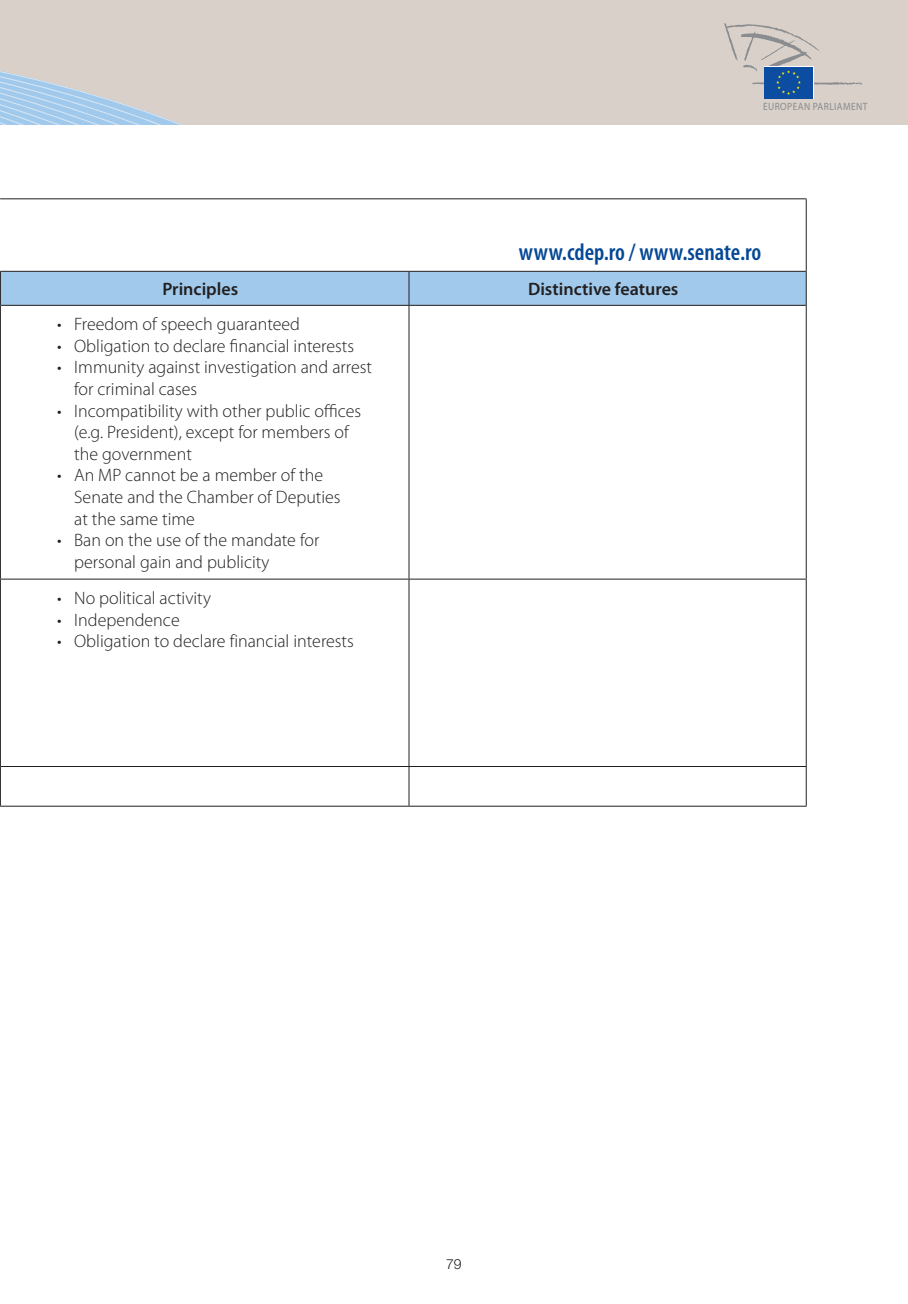
<style>
.page{position:relative;width:908px;height:1304px;background:#fff}
.page>*{position:absolute;margin:0;border:0;box-sizing:border-box;transform-origin:0 0}
.t1{font:600 condensed 24px "Myriad Pro";letter-spacing:.025em;color:#054895}
.t2{font:300 18px/21.6px "Myriad Pro";color:#231f20}
.t3{font:600 18px "Myriad Pro";color:#231f20}
.t4{font:300 14px "Helvetica Neue LT Std";color:#231f20}
.t5{font:10.6px "Myriad Pro";letter-spacing:.045em;color:#8a8c8f;scale:.9 1}
</style>
<div class="page">
<div style="left:0;top:0;width:907px;height:125px;background:#d8d0c9"></div>
<svg style="left:763px;top:95px;width:49px;height:4px"></svg>
<div style="left:764px;top:67px;width:48px;height:31px;background:#0d4da1"></div>
<svg style="left:723px;top:23px;width:139px;height:72px;background:#b7b9be"></svg>
<hr style="left:805px;top:199px;width:1px;height:72px;background:#231f20">
<hr style="left:0;top:198px;width:409px;height:1px;background:#231f20">
<hr style="left:409px;top:198px;width:397px;height:1px;background:#231f20">
<hr style="left:409px;top:271px;width:397px;height:1px;background:#231f20">
<hr style="left:805px;top:272px;width:1px;height:33px;background:#231f20">
<div style="left:0;top:271px;width:805px;height:34px;background:#a0c9eb"></div>
<hr style="left:0;top:305px;width:409px;height:1px;background:#231f20">
<hr style="left:0;top:306px;width:1px;height:273px;background:#231f20">
<hr style="left:409px;top:305px;width:397px;height:1px;background:#231f20">
<hr style="left:408px;top:306px;width:1px;height:273px;background:#231f20">
<hr style="left:805px;top:306px;width:1px;height:273px;background:#231f20">
<hr style="left:0;top:579px;width:409px;height:1px;background:#231f20">
<hr style="left:0;top:579px;width:1px;height:187px;background:#231f20">
<hr style="left:409px;top:579px;width:397px;height:1px;background:#231f20">
<hr style="left:408px;top:579px;width:1px;height:187px;background:#231f20">
<hr style="left:805px;top:579px;width:1px;height:187px;background:#231f20">
<hr style="left:0;top:766px;width:409px;height:1px;background:#231f20">
<hr style="left:0;top:767px;width:1px;height:39px;background:#231f20">
<hr style="left:409px;top:766px;width:397px;height:1px;background:#231f20">
<hr style="left:408px;top:767px;width:1px;height:39px;background:#231f20">
<hr style="left:805px;top:767px;width:1px;height:39px;background:#231f20">
<hr style="left:0;top:806px;width:409px;height:1px;background:#231f20">
<hr style="left:409px;top:806px;width:397px;height:1px;background:#231f20">
<p class="t5" style="left:762px;top:101px;width:118px">EUROPEAN PARLIAMENT</p>
<h1 class="t1" style="left:518px;top:239px;width:244px">www.cdep.ro / www.senate.ro</h1>
<p class="t3" style="left:162px;top:279px;width:77px">Principles</p>
<p class="t3" style="left:528px;top:279px;width:152px">Distinctive features</p>
<p class="t2" style="left:57px;top:314px;width:244px">• Freedom of speech guaranteed</p>
<p class="t2" style="left:57px;top:335px;width:298px">• Obligation to declare financial interests</p>
<p class="t2" style="left:74px;top:357px;width:299px;text-indent:-17px">• Immunity against investigation and arrest for criminal cases</p>
<p class="t2" style="left:74px;top:400px;width:288px;text-indent:-17px">• Incompatibility with other public offices (e.g. President), except for members of the government</p>
<p class="t2" style="left:57px;top:465px;width:267px">• An MP cannot be a member of the</p>
<p class="t2" style="left:57px;top:486px;width:285px">Senate and the Chamber of Deputies</p>
<p class="t2" style="left:74px;top:508px;width:122px">at the same time</p>
<p class="t2" style="left:74px;top:530px;width:246px;text-indent:-17px">• Ban on the use of the mandate for personal gain and publicity</p>
<p class="t2" style="left:57px;top:587px;width:155px">• No political activity</p>
<p class="t2" style="left:57px;top:609px;width:124px">• Independence</p>
<p class="t2" style="left:57px;top:631px;width:298px">• Obligation to declare financial interests</p>
<p class="t4" style="left:446px;top:1255px;width:17px">79</p>
</div>
